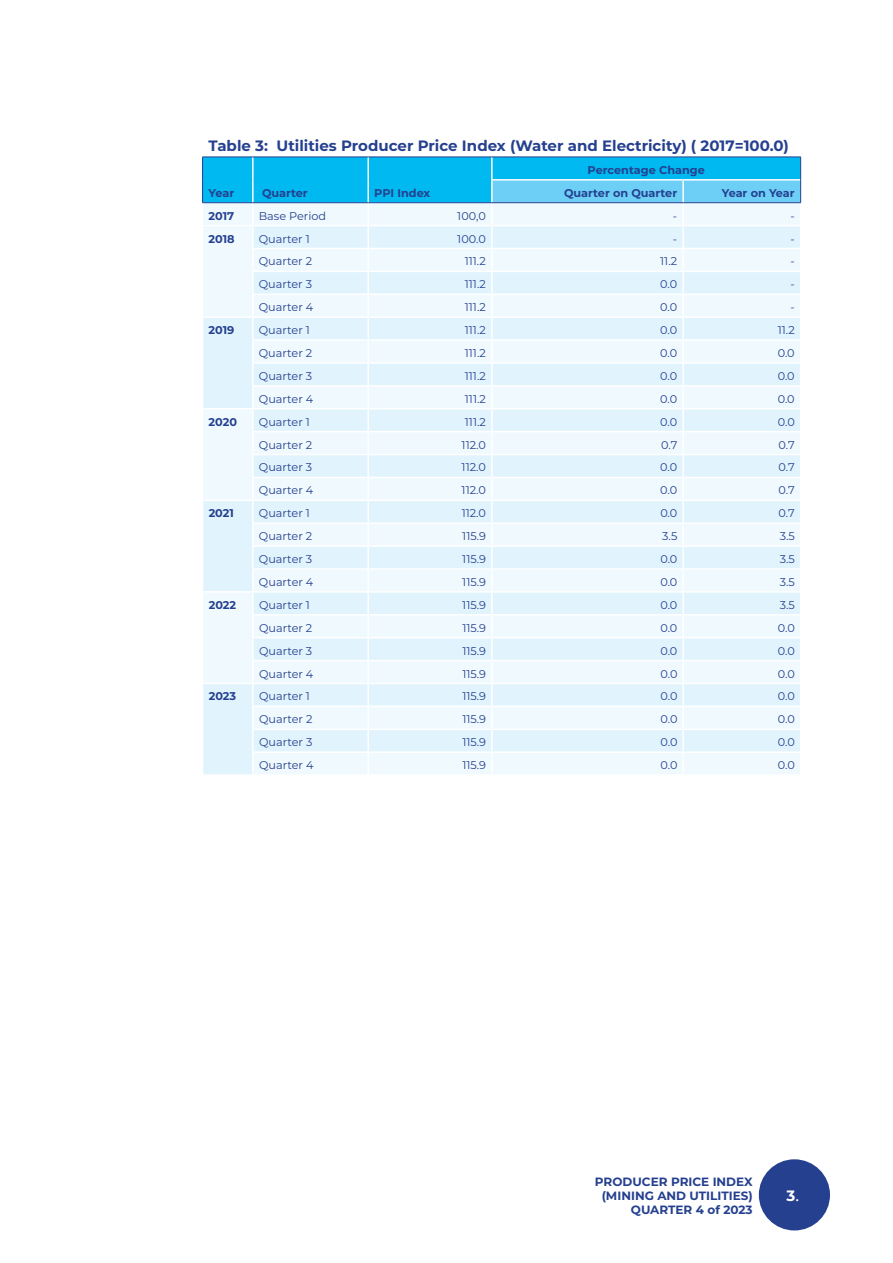
<style>
.page{position:relative;width:893px;height:1263px;background:#fff}
.page>*{position:absolute;margin:0;border:0;box-sizing:border-box;transform-origin:0 0}
.t1{font:700 15px "Montserrat";color:#25408f}
.t2{font:700 15px "Montserrat";color:#fff}
.t3{font:700 12px/14.4px "Montserrat";color:#25408f;text-align:right}
.t4{font:11.25px "Montserrat";color:#25408f}
.t5{font:700 11.25px/23px "Montserrat";color:#25408f}
.s1{font-family:"Avenir Next Condensed";font-weight:600}
</style>
<div class="page">
<div style="left:759px;top:1159px;width:71px;height:71px;background:#25408f;border-radius:50%"></div>
<svg style="left:202px;top:157px;width:599px;height:617px"></svg>
<hr style="left:252px;top:753px;width:2px;height:21px;background:#fff">
<h1 class="t1" style="left:209px;top:135px;width:582px">Table 3: Utilities Producer Price Index (Water and Electricity) ( 2017=100.0)</h1>
<p class="t5" style="left:209px;top:181px;width:27px">Year</p>
<p class="t5" style="left:262px;top:181px;width:47px">Quarter</p>
<p class="t5" style="left:374px;top:181px;width:58px">PPI Index</p>
<p class="t5" style="left:564px;top:158px;width:142px;text-indent:24px">Percentage Change<br>Quarter on Quarter</p>
<p class="t5" style="left:722px;top:181px;width:74px">Year on Year</p>
<p class="t5" style="left:209px;top:204px;width:27px">2017</p>
<p class="t4" style="left:259px;top:208px;width:69px">Base Period</p>
<p class="t4" style="left:457px;top:208px;width:30px">100,0</p>
<p class="t4" style="left:673px;top:208px;width:6px">-</p>
<p class="t4" style="left:790px;top:208px;width:6px">-</p>
<p class="t5" style="left:209px;top:226px;width:28px">2018</p>
<p class="t4" style="left:259px;top:231px;width:52px">Quarter 1</p>
<p class="t4" style="left:457px;top:231px;width:30px">100.0</p>
<p class="t4" style="left:673px;top:231px;width:6px">-</p>
<p class="t4" style="left:790px;top:231px;width:6px">-</p>
<p class="t4" style="left:259px;top:254px;width:55px">Quarter 2</p>
<p class="t4" style="left:465px;top:254px;width:23px">111.2</p>
<p class="t4" style="left:660px;top:254px;width:19px">11.2</p>
<p class="t4" style="left:790px;top:254px;width:6px">-</p>
<p class="t4" style="left:259px;top:277px;width:55px">Quarter 3</p>
<p class="t4" style="left:465px;top:277px;width:23px">111.2</p>
<p class="t4" style="left:660px;top:277px;width:19px">0.0</p>
<p class="t4" style="left:790px;top:277px;width:6px">-</p>
<p class="t4" style="left:259px;top:299px;width:56px">Quarter 4</p>
<p class="t4" style="left:465px;top:299px;width:23px">111.2</p>
<p class="t4" style="left:660px;top:299px;width:19px">0.0</p>
<p class="t4" style="left:790px;top:299px;width:6px">-</p>
<p class="t5" style="left:209px;top:318px;width:27px">2019</p>
<p class="t4" style="left:259px;top:322px;width:52px">Quarter 1</p>
<p class="t4" style="left:465px;top:322px;width:23px">111.2</p>
<p class="t4" style="left:660px;top:322px;width:19px">0.0</p>
<p class="t4" style="left:778px;top:322px;width:19px">11.2</p>
<p class="t4" style="left:259px;top:345px;width:55px">Quarter 2</p>
<p class="t4" style="left:465px;top:345px;width:23px">111.2</p>
<p class="t4" style="left:660px;top:345px;width:19px">0.0</p>
<p class="t4" style="left:778px;top:345px;width:19px">0.0</p>
<p class="t4" style="left:259px;top:368px;width:55px">Quarter 3</p>
<p class="t4" style="left:465px;top:368px;width:23px">111.2</p>
<p class="t4" style="left:660px;top:368px;width:19px">0.0</p>
<p class="t4" style="left:778px;top:368px;width:19px">0.0</p>
<p class="t4" style="left:259px;top:391px;width:56px">Quarter 4</p>
<p class="t4" style="left:465px;top:391px;width:23px">111.2</p>
<p class="t4" style="left:660px;top:391px;width:19px">0.0</p>
<p class="t4" style="left:778px;top:391px;width:19px">0.0</p>
<p class="t5" style="left:209px;top:410px;width:30px">2020</p>
<p class="t4" style="left:259px;top:414px;width:52px">Quarter 1</p>
<p class="t4" style="left:465px;top:414px;width:23px">111.2</p>
<p class="t4" style="left:660px;top:414px;width:19px">0.0</p>
<p class="t4" style="left:778px;top:414px;width:19px">0.0</p>
<p class="t4" style="left:259px;top:437px;width:55px">Quarter 2</p>
<p class="t4" style="left:462px;top:437px;width:26px">112.0</p>
<p class="t4" style="left:661px;top:437px;width:18px">0.7</p>
<p class="t4" style="left:779px;top:437px;width:18px">0.7</p>
<p class="t4" style="left:259px;top:460px;width:55px">Quarter 3</p>
<p class="t4" style="left:462px;top:460px;width:26px">112.0</p>
<p class="t4" style="left:660px;top:460px;width:19px">0.0</p>
<p class="t4" style="left:779px;top:460px;width:18px">0.7</p>
<p class="t4" style="left:259px;top:483px;width:56px">Quarter 4</p>
<p class="t4" style="left:462px;top:483px;width:26px">112.0</p>
<p class="t4" style="left:660px;top:483px;width:19px">0.0</p>
<p class="t4" style="left:779px;top:483px;width:18px">0.7</p>
<p class="t5" style="left:209px;top:501px;width:27px">2021</p>
<p class="t4" style="left:259px;top:505px;width:52px">Quarter 1</p>
<p class="t4" style="left:462px;top:505px;width:26px">112.0</p>
<p class="t4" style="left:660px;top:505px;width:19px">0.0</p>
<p class="t4" style="left:779px;top:505px;width:18px">0.7</p>
<p class="t4" style="left:259px;top:528px;width:55px">Quarter 2</p>
<p class="t4" style="left:462px;top:528px;width:25px">115.9</p>
<p class="t4" style="left:662px;top:528px;width:17px">3.5</p>
<p class="t4" style="left:780px;top:528px;width:17px">3.5</p>
<p class="t4" style="left:259px;top:551px;width:55px">Quarter 3</p>
<p class="t4" style="left:462px;top:551px;width:25px">115.9</p>
<p class="t4" style="left:660px;top:551px;width:19px">0.0</p>
<p class="t4" style="left:780px;top:551px;width:17px">3.5</p>
<p class="t4" style="left:259px;top:574px;width:56px">Quarter 4</p>
<p class="t4" style="left:462px;top:574px;width:25px">115.9</p>
<p class="t4" style="left:660px;top:574px;width:19px">0.0</p>
<p class="t4" style="left:780px;top:574px;width:17px">3.5</p>
<p class="t5" style="left:209px;top:593px;width:29px">2022</p>
<p class="t4" style="left:259px;top:597px;width:52px">Quarter 1</p>
<p class="t4" style="left:462px;top:597px;width:25px">115.9</p>
<p class="t4" style="left:660px;top:597px;width:19px">0.0</p>
<p class="t4" style="left:780px;top:597px;width:17px">3.5</p>
<p class="t4" style="left:259px;top:620px;width:55px">Quarter 2</p>
<p class="t4" style="left:462px;top:620px;width:25px">115.9</p>
<p class="t4" style="left:660px;top:620px;width:19px">0.0</p>
<p class="t4" style="left:778px;top:620px;width:19px">0.0</p>
<p class="t4" style="left:259px;top:643px;width:55px">Quarter 3</p>
<p class="t4" style="left:462px;top:643px;width:25px">115.9</p>
<p class="t4" style="left:660px;top:643px;width:19px">0.0</p>
<p class="t4" style="left:778px;top:643px;width:19px">0.0</p>
<p class="t4" style="left:259px;top:666px;width:56px">Quarter 4</p>
<p class="t4" style="left:462px;top:666px;width:25px">115.9</p>
<p class="t4" style="left:660px;top:666px;width:19px">0.0</p>
<p class="t4" style="left:778px;top:666px;width:19px">0.0</p>
<p class="t5" style="left:209px;top:684px;width:29px">2023</p>
<p class="t4" style="left:259px;top:689px;width:52px">Quarter 1</p>
<p class="t4" style="left:462px;top:689px;width:25px">115.9</p>
<p class="t4" style="left:660px;top:689px;width:19px">0.0</p>
<p class="t4" style="left:778px;top:689px;width:19px">0.0</p>
<p class="t4" style="left:259px;top:712px;width:55px">Quarter 2</p>
<p class="t4" style="left:462px;top:712px;width:25px">115.9</p>
<p class="t4" style="left:660px;top:712px;width:19px">0.0</p>
<p class="t4" style="left:778px;top:712px;width:19px">0.0</p>
<p class="t4" style="left:259px;top:734px;width:55px">Quarter 3</p>
<p class="t4" style="left:462px;top:734px;width:25px">115.9</p>
<p class="t4" style="left:660px;top:734px;width:19px">0.0</p>
<p class="t4" style="left:778px;top:734px;width:19px">0.0</p>
<p class="t4" style="left:259px;top:757px;width:56px">Quarter 4</p>
<p class="t4" style="left:462px;top:757px;width:25px">115.9</p>
<p class="t4" style="left:660px;top:757px;width:19px">0.0</p>
<p class="t4" style="left:778px;top:757px;width:19px">0.0</p>
<p class="t3" style="left:595px;top:1173px;width:159px">PRODUCER PRICE INDEX (MINING AND UTILITIES)<br>QUARTER 4 of 2023</p>
<h1 class="t2" style="left:786px;top:1184px;width:14px">3<span class="s1">.</span></h1>
</div>
